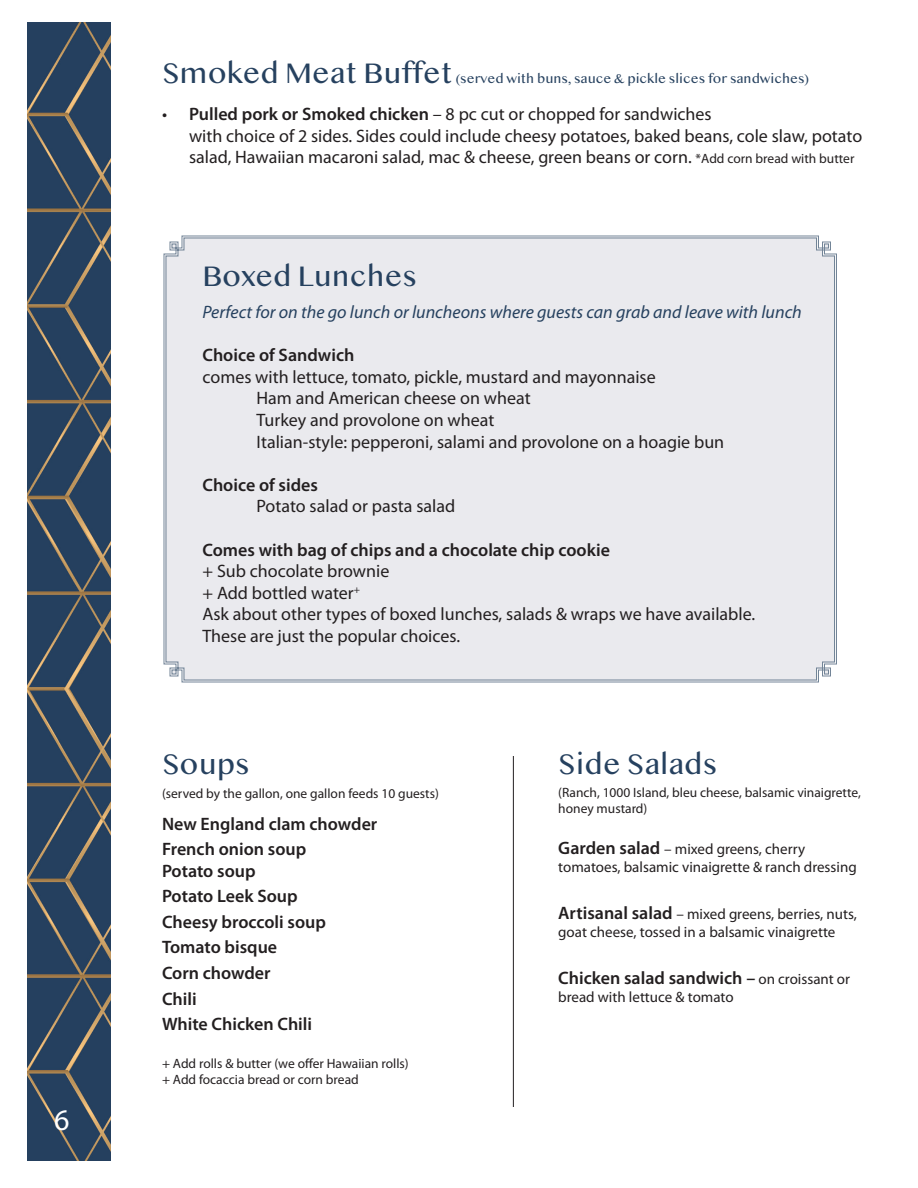
<style>
.page{position:relative;width:918px;height:1188px;background:#fff}
.page>*{position:absolute;margin:0;border:0;box-sizing:border-box;transform-origin:0 0}
.Headers{font:30px "Myanmar MN";color:#26415f}
.t1{font:30px "Myriad Pro";color:#fff}
.t2{font:18px/21.6px "Myriad Pro";color:#231f20}
.t3{font:600 18px "Myriad Pro";color:#231f20}
.t4{font:italic 18px "Myriad Pro";color:#26415f}
.t5{font:15px/18px "Myriad Pro";color:#231f20}
.t6{font:13.5px/16.2px "Myriad Pro";color:#231f20}
.Headers-2{font:13.5px "Myanmar MN";color:#26415f}
.s1{font-weight:600}
.s2{font-size:13.5px}
.s3{font-weight:600;font-size:18px}
.s4{font-weight:400;font-size:15px}
</style>
<div class="page">
<img style="left:27px;top:22px;width:84px;height:1139px">
<hr style="left:513px;top:756px;width:1px;height:351px;background:#231f20">
<div style="left:165px;top:237px;width:670px;height:444px;background:#eaeaee"></div>
<h1 class="t1" style="left:54px;top:1101px;width:17px">6</h1>
<p class="Headers" style="left:162px;top:55px;width:292px">Smoked Meat Buffet</p>
<p class="Headers-2" style="left:455px;top:71px;width:355px">(served with buns, sauce &amp; pickle slices for sandwiches)</p>
<p class="t2" style="left:189px;top:103px;width:675px;text-indent:-27px">• <span class="s1">Pulled pork or Smoked chicken</span> – 8 pc cut or chopped for sandwiches<br>with choice of 2 sides. Sides could include cheesy potatoes, baked beans, cole slaw, potato salad, Hawaiian macaroni salad, mac &amp; cheese, green beans or corn. <span class="s2">*Add corn bread with butter</span></p>
<p class="Headers" style="left:202px;top:258px;width:216px">Boxed Lunches</p>
<p class="t4" style="left:202px;top:301px;width:601px">Perfect for on the go lunch or luncheons where guests can grab and leave with lunch</p>
<p class="t3" style="left:202px;top:344px;width:153px">Choice of Sandwich</p>
<p class="t2" style="left:202px;top:366px;width:455px">comes with lettuce, tomato, pickle, mustard and mayonnaise</p>
<p class="t2" style="left:256px;top:387px;width:276px">Ham and American cheese on wheat</p>
<p class="t2" style="left:256px;top:409px;width:239px">Turkey and provolone on wheat</p>
<p class="t2" style="left:256px;top:430px;width:469px">Italian-style: pepperoni, salami and provolone on a hoagie bun</p>
<p class="t3" style="left:202px;top:473px;width:117px">Choice of sides</p>
<p class="t2" style="left:256px;top:495px;width:200px">Potato salad or pasta salad</p>
<p class="t3" style="left:202px;top:538px;width:409px">Comes with bag of chips and a chocolate chip cookie</p>
<p class="t2" style="left:202px;top:560px;width:188px">+ Sub chocolate brownie</p>
<p class="t2" style="left:202px;top:582px;width:159px">+ Add bottled water<sup>+</sup></p>
<p class="t2" style="left:202px;top:603px;width:554px">Ask about other types of boxed lunches, salads &amp; wraps we have available.<br>These are just the popular choices.</p>
<p class="Headers" style="left:162px;top:746px;width:89px">Soups</p>
<p class="t3" style="left:162px;top:812px;width:217px">New England clam chowder</p>
<p class="t3" style="left:162px;top:838px;width:146px">French onion soup</p>
<p class="t3" style="left:162px;top:859px;width:95px">Potato soup</p>
<p class="t3" style="left:162px;top:885px;width:137px">Potato Leek Soup</p>
<p class="t3" style="left:162px;top:910px;width:165px">Cheesy broccoli soup</p>
<p class="t3" style="left:162px;top:936px;width:117px">Tomato bisque</p>
<p class="t3" style="left:162px;top:962px;width:110px">Corn chowder</p>
<p class="t3" style="left:162px;top:987px;width:36px">Chili</p>
<p class="t3" style="left:162px;top:1013px;width:152px">White Chicken Chili</p>
<p class="t6" style="left:162px;top:1055px;width:248px">+ Add rolls &amp; butter (we offer Hawaiian rolls)</p>
<p class="t6" style="left:162px;top:1071px;width:198px">+ Add focaccia bread or corn bread</p>
<p class="t6" style="left:162px;top:785px;width:278px">(served by the gallon, one gallon feeds 10 guests)</p>
<p class="Headers" style="left:558px;top:746px;width:160px">Side Salads</p>
<p class="t6" style="left:558px;top:784px;width:304px">(Ranch, 1000 Island, bleu cheese, balsamic vinaigrette, honey mustard)</p>
<p class="t5" style="left:558px;top:839px;width:300px"><span class="s3">Garden salad</span> – mixed greens, cherry tomatoes, balsamic vinaigrette &amp; ranch dressing</p>
<p class="t5" style="left:558px;top:905px;width:300px"><span class="s3">Artisanal salad</span> – mixed greens, berries, nuts, goat cheese, tossed in a balsamic vinaigrette</p>
<p class="t3" style="left:558px;top:966px;width:293px">Chicken salad sandwich – <span class="s4">on croissant or</span></p>
<p class="t5" style="left:558px;top:988px;width:177px">bread with lettuce &amp; tomato</p>
</div>
